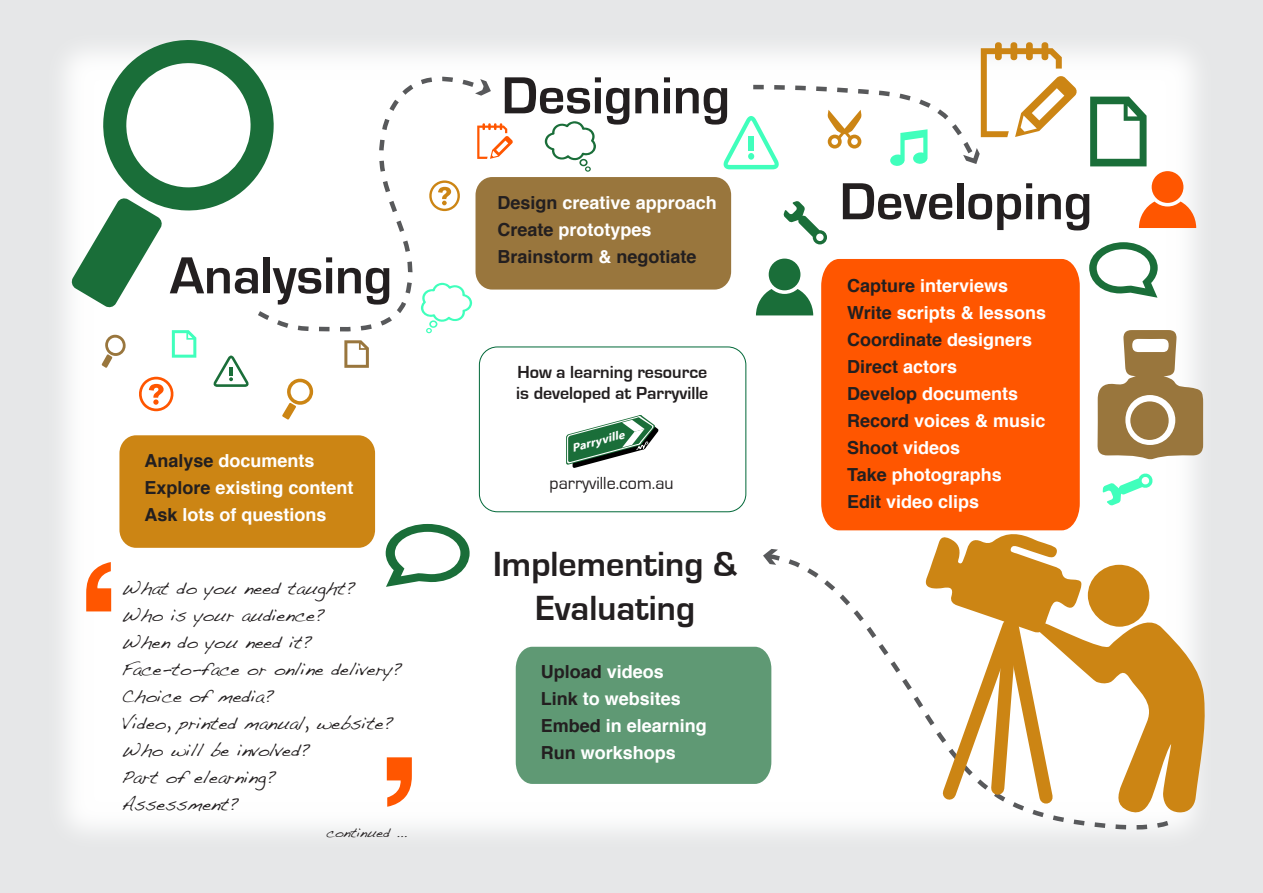
<style>
.page{position:relative;width:1263px;height:893px;background:#e6e7e8}
.page>*{position:absolute;margin:0;border:0;box-sizing:border-box;transform-origin:0 0}
.t1{font:700 180px "Helvetica";color:#ff5600}
.t2{font:700 54px "Eurostile";color:#231f20}
.t3{font:700 36px/43.2px "Eurostile";color:#231f20;text-align:center}
.t4{font:700 18px/27px "Helvetica";color:#fff}
.t5{font:18px/27px "Handwriting Dakota";color:#231f20}
.t6{font:700 18px/27px "Helvetica";color:#231f20}
.t7{font:700 18px/21.6px "Eurostile";color:#231f20}
.t8{font:18px "Eurostile";color:#231f20}
.t9{font:13.5px "Handwriting Dakota";color:#231f20}
.t10{font:italic 700 11.7px "Myriad Pro";color:#fff;scale:1.07 1}
.s1{color:#231f20}
.s2{color:#fff}
</style>
<div class="page">
<div style="left:65px;top:51px;width:1139px;height:780px;background:#fff"></div>
<svg style="left:763px;top:551px;width:410px;height:280px;background:#fbfbfb"></svg>
<svg style="left:763px;top:549px;width:15px;height:16px"></svg>
<svg style="left:1097px;top:330px;width:106px;height:129px;background:#bfa986"></svg>
<div style="left:1130px;top:401px;width:39px;height:39px;background:#99763d;border-radius:50%"></div>
<svg style="left:924px;top:531px;width:281px;height:285px;background:#e8cc9e"></svg>
<svg style="left:386px;top:524px;width:84px;height:63px;background:#b0cdbb"></svg>
<svg style="left:1089px;top:242px;width:69px;height:56px;background:#b1cebc"></svg>
<svg style="left:492px;top:123px;width:21px;height:36px"></svg>
<svg style="left:71px;top:40px;width:204px;height:268px;background:#bcd4c5"></svg>
<svg style="left:282px;top:379px;width:31px;height:41px"></svg>
<svg style="left:102px;top:335px;width:24px;height:33px"></svg>
<svg style="left:213px;top:356px;width:37px;height:31px"></svg>
<div style="left:119px;top:435px;width:256px;height:113px;background:#cc8514;border-radius:17px"></div>
<div style="left:821px;top:259px;width:259px;height:271px;background:#ff5600"></div>
<svg style="left:137px;top:377px;width:38px;height:34px"></svg>
<svg style="left:545px;top:121px;width:51px;height:51px;background:#deeae3"></svg>
<div style="left:475px;top:177px;width:256px;height:113px;background:#99763d;border-radius:17px"></div>
<div style="left:516px;top:647px;width:255px;height:137px;background:#5f9974"></div>
<div style="left:479px;top:347px;width:267px;height:165px;border:1px solid #006838;border-radius:18px"></div>
<svg style="left:783px;top:201px;width:44px;height:43px;background:#bdd5c6"></svg>
<svg style="left:1103px;top:473px;width:50px;height:33px;background:#c0ffe9"></svg>
<div style="left:769px;top:259px;width:31px;height:31px;background:#1a6e39;border-radius:50%"></div>
<svg style="left:756px;top:289px;width:57px;height:26px"></svg>
<div style="left:1152px;top:171px;width:31px;height:32px;background:#ff5600;border-radius:50%"></div>
<svg style="left:1139px;top:202px;width:57px;height:26px"></svg>
<svg style="left:722px;top:42px;width:355px;height:127px;background:#f0f1e7"></svg>
<svg style="left:1090px;top:97px;width:56px;height:69px;background:#a0c3ad"></svg>
<svg style="left:344px;top:340px;width:25px;height:28px"></svg>
<svg style="left:172px;top:330px;width:24px;height:28px"></svg>
<svg style="left:566px;top:415px;width:93px;height:54px;background:#8cae99"></svg>
<svg style="left:253px;top:69px;width:239px;height:266px;background:#f1f3ee"></svg>
<svg style="left:475px;top:79px;width:16px;height:17px"></svg>
<h2 class="t2" style="left:170px;top:246px;width:224px">Analysing</h2>
<p class="t4" style="left:145px;top:447px;width:211px"><span class="s1">Analyse</span> documents<br><span class="s1">Explore</span> existing content<br><span class="s1">Ask</span> lots of questions</p>
<h1 class="t1" style="left:74px;top:484px;width:52px">‘</h1>
<p class="t5" style="left:122px;top:574px;width:282px">What do you need taught?<br>Who is your audience?<br>When do you need it?<br>Face-to-face or online delivery?<br>Choice of media?<br>Video, printed manual, website?<br>Who will be involved?<br>Part of elearning?<br>Assessment?</p>
<p class="t9" style="left:326px;top:824px;width:82px">continued ...</p>
<h1 class="t1" style="left:375px;top:678px;width:52px">’</h1>
<h2 class="t2" style="left:502px;top:66px;width:230px">Designing</h2>
<p class="t6" style="left:498px;top:189px;width:221px">Design <span class="s2">creative approach<br></span>Create <span class="s2">prototypes<br></span>Brainstorm <span class="s2">&amp;</span> negotiate</p>
<p class="t7" style="left:516px;top:361px;width:194px">How a learning resource is developed at Parryville</p>
<p class="t10" style="left:570px;top:441px;width:52px;rotate:-15deg">Parryville</p>
<p class="t8" style="left:550px;top:474px;width:126px">parryville.com.au</p>
<h3 class="t3" style="left:493px;top:543px;width:246px">Implementing &amp;<br>Evaluating</h3>
<p class="t4" style="left:541px;top:659px;width:168px"><span class="s1">Upload</span> videos<br><span class="s1">Link</span> to websites<br><span class="s1">Embed</span> in elearning<br><span class="s1">Run</span> workshops</p>
<h2 class="t2" style="left:840px;top:172px;width:254px">Developing</h2>
<p class="t4" style="left:847px;top:272px;width:200px"><span class="s1">Capture</span> interviews<br><span class="s1">Write</span> scripts &amp; lessons<br><span class="s1">Coordinate</span> designers<br><span class="s1">Direct</span> actors<br><span class="s1">Develop</span> documents<br><span class="s1">Record</span> voices &amp; music<br><span class="s1">Shoot</span> videos<br><span class="s1">Take</span> photographs<br><span class="s1">Edit</span> video clips</p>
</div>
